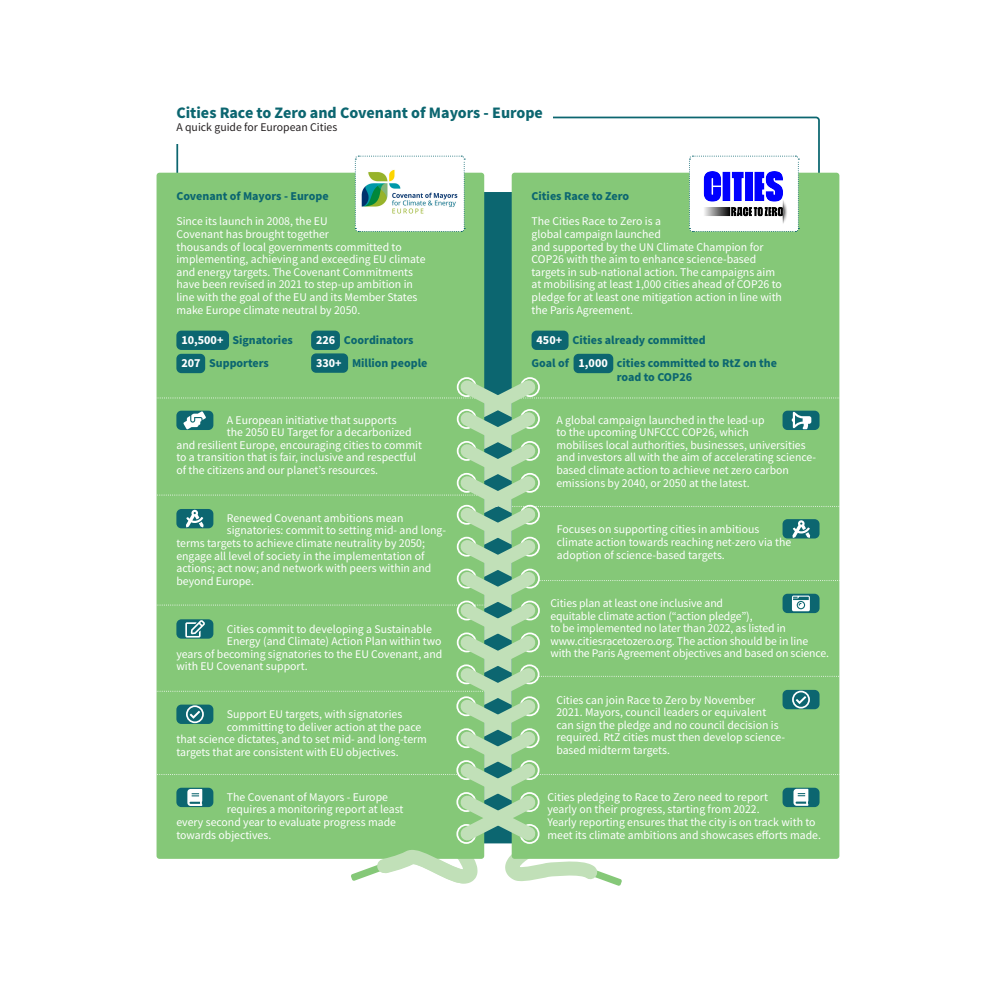
<style>
.page{position:relative;width:993px;height:993px;background:#fff}
.page>*{position:absolute;margin:0;border:0;box-sizing:border-box;transform-origin:0 0}
.t1{font:900 14px "Noto Sans CJ Kjp";color:#0c6670}
.t2{font:10.5px/12.6px "Noto Sans CJ Kjp";color:#fff}
.t3{font:900 10.5px "Noto Sans CJ Kjp";color:#0c6670}
.t4{font:10.5px "Noto Sans CJ Kjp";color:#231f20}
.t5{font:900 10.5px "Noto Sans CJ Kjp";color:#fff}
</style>
<div class="page">
<div style="left:269px;top:192px;width:327px;height:651px;background:#0c6670;border-radius:2px"></div>
<div style="left:511px;top:173px;width:328px;height:685px;background:#85c878;border-radius:3px"></div>
<div style="left:156px;top:173px;width:328px;height:685px;background:#85c878;border-radius:3px"></div>
<div style="left:573px;top:353px;width:40px;height:20px;background:#0c6670;border-radius:5px"></div>
<svg style="left:354px;top:155px;width:111px;height:77px"></svg>
<img style="left:358px;top:159px;width:102px;height:66px">
<svg style="left:688px;top:155px;width:111px;height:77px"></svg>
<div style="left:176px;top:330px;width:53px;height:20px;background:#0c6670;border-radius:5px"></div>
<div style="left:176px;top:353px;width:29px;height:20px;background:#0c6670;border-radius:5px"></div>
<div style="left:311px;top:330px;width:29px;height:20px;background:#0c6670;border-radius:5px"></div>
<div style="left:311px;top:353px;width:37px;height:19px;background:#0c6670;border-radius:5px"></div>
<div style="left:531px;top:330px;width:37px;height:20px;background:#0c6670;border-radius:5px"></div>
<div style="left:456px;top:377px;width:20px;height:20px;border:2px solid #fff;border-radius:50%"></div>
<div style="left:520px;top:377px;width:19px;height:20px;border:2px solid #fff;border-radius:50%"></div>
<svg style="left:156px;top:379px;width:684px;height:507px"></svg>
<img style="left:702px;top:171px;width:86px;height:55px">
<p class="t1" style="left:176px;top:105px;width:368px">Cities Race to Zero and Covenant of Mayors - Europe</p>
<p class="t4" style="left:176px;top:121px;width:162px">A quick guide for European Cities</p>
<p class="t3" style="left:176px;top:190px;width:154px">Covenant of Mayors - Europe</p>
<p class="t2" style="left:176px;top:215px;width:153px">Since its launch in 2008, the EU</p>
<p class="t2" style="left:176px;top:228px;width:154px">Covenant has brought together</p>
<p class="t2" style="left:176px;top:240px;width:250px">thousands of local governments committed to implementing, achieving and exceeding EU climate and energy targets. The Covenant Commitments have been revised in 2021 to step-up ambition in line with the goal of the EU and its Member States make Europe climate neutral by 2050.</p>
<p class="t5" style="left:181px;top:334px;width:44px">10,500+</p>
<p class="t3" style="left:232px;top:334px;width:62px">Signatories</p>
<p class="t5" style="left:181px;top:357px;width:21px">207</p>
<p class="t3" style="left:209px;top:357px;width:61px">Supporters</p>
<p class="t5" style="left:316px;top:334px;width:21px">226</p>
<p class="t3" style="left:344px;top:334px;width:71px">Coordinators</p>
<p class="t5" style="left:316px;top:357px;width:27px">330+</p>
<p class="t3" style="left:352px;top:357px;width:77px">Million people</p>
<p class="t2" style="left:227px;top:413px;width:171px">A European initiative that supports</p>
<p class="t2" style="left:176px;top:426px;width:247px;text-indent:50px">the 2050 EU Target for a decarbonized and resilient Europe, encouraging cities to commit to a transition that is fair, inclusive and respectful of the citizens and our planet’s resources.</p>
<p class="t2" style="left:227px;top:511px;width:178px">Renewed Covenant ambitions mean</p>
<p class="t2" style="left:176px;top:524px;width:271px;text-indent:50px">signatories: commit to setting mid- and long&shy;terms targets to achieve climate neutrality by 2050; engage all level of society in the implementation of actions; act now; and network with peers within and beyond Europe.</p>
<p class="t2" style="left:227px;top:622px;width:206px">Cities commit to developing a Sustainable</p>
<p class="t2" style="left:176px;top:635px;width:267px;text-align:justify;text-indent:50px">Energy (and Climate) Action Plan within two years of becoming signatories to the EU Covenant, and with EU Covenant support.</p>
<p class="t2" style="left:227px;top:708px;width:177px">Support EU targets, with signatories</p>
<p class="t2" style="left:176px;top:720px;width:252px;text-indent:50px">committing to deliver action at the pace that science dictates, and to set mid- and long-term targets that are consistent with EU objectives.</p>
<p class="t2" style="left:227px;top:790px;width:178px">The Covenant of Mayors - Europe requires a monitoring report at least</p>
<p class="t2" style="left:176px;top:815px;width:221px">every second year to evaluate progress made towards objectives.</p>
<p class="t3" style="left:531px;top:190px;width:99px">Cities Race to Zero</p>
<p class="t2" style="left:531px;top:215px;width:131px">The Cities Race to Zero is a</p>
<p class="t2" style="left:531px;top:228px;width:131px">global campaign launched</p>
<p class="t2" style="left:531px;top:240px;width:252px">and supported by the UN Climate Champion for COP26 with the aim to enhance science-based targets in sub-national action. The campaigns aim at mobilising at least 1,000 cities ahead of COP26 to pledge for at least one mitigation action in line with the Paris Agreement.</p>
<p class="t5" style="left:536px;top:334px;width:27px">450+</p>
<p class="t3" style="left:572px;top:334px;width:135px">Cities already committed</p>
<p class="t5" style="left:578px;top:357px;width:31px">1,000</p>
<p class="t3" style="left:531px;top:357px;width:39px">Goal of</p>
<p class="t3" style="left:616px;top:357px;width:161px">cities committed to RtZ on the</p>
<p class="t3" style="left:616px;top:371px;width:77px">road to COP26</p>
<p class="t2" style="left:556px;top:413px;width:210px">A global campaign launched in the lead-up</p>
<p class="t2" style="left:556px;top:426px;width:194px">to the upcoming UNFCCC COP26, which</p>
<p class="t2" style="left:556px;top:439px;width:261px">mobilises local authorities, businesses, universities and investors all with the aim of accelerating science&shy;based climate action to achieve net zero carbon emissions by 2040, or 2050 at the latest.</p>
<p class="t2" style="left:556px;top:523px;width:204px">Focuses on supporting cities in ambitious</p>
<p class="t2" style="left:556px;top:536px;width:236px">climate action towards reaching net-zero via the adoption of science-based targets.</p>
<p class="t2" style="left:550px;top:597px;width:280px">Cities plan at least one inclusive and<br>equitable climate action (“action pledge”),<br>to be implemented no later than 2022, as listed in www.citiesracetozero.org. The action should be in line with the Paris Agreement objectives and based on science.</p>
<p class="t2" style="left:556px;top:693px;width:230px">Cities can join Race to Zero by November<br>2021. Mayors, council leaders or equivalent can sign the pledge and no council decision is required. RtZ cities must then develop science&shy;based midterm targets.</p>
<p class="t2" style="left:547px;top:790px;width:275px">Cities pledging to Race to Zero need to report<br>yearly on their progress, starting from 2022.<br>Yearly reporting ensures that the city is on track with to meet its climate ambitions and showcases efforts made.</p>
</div>
